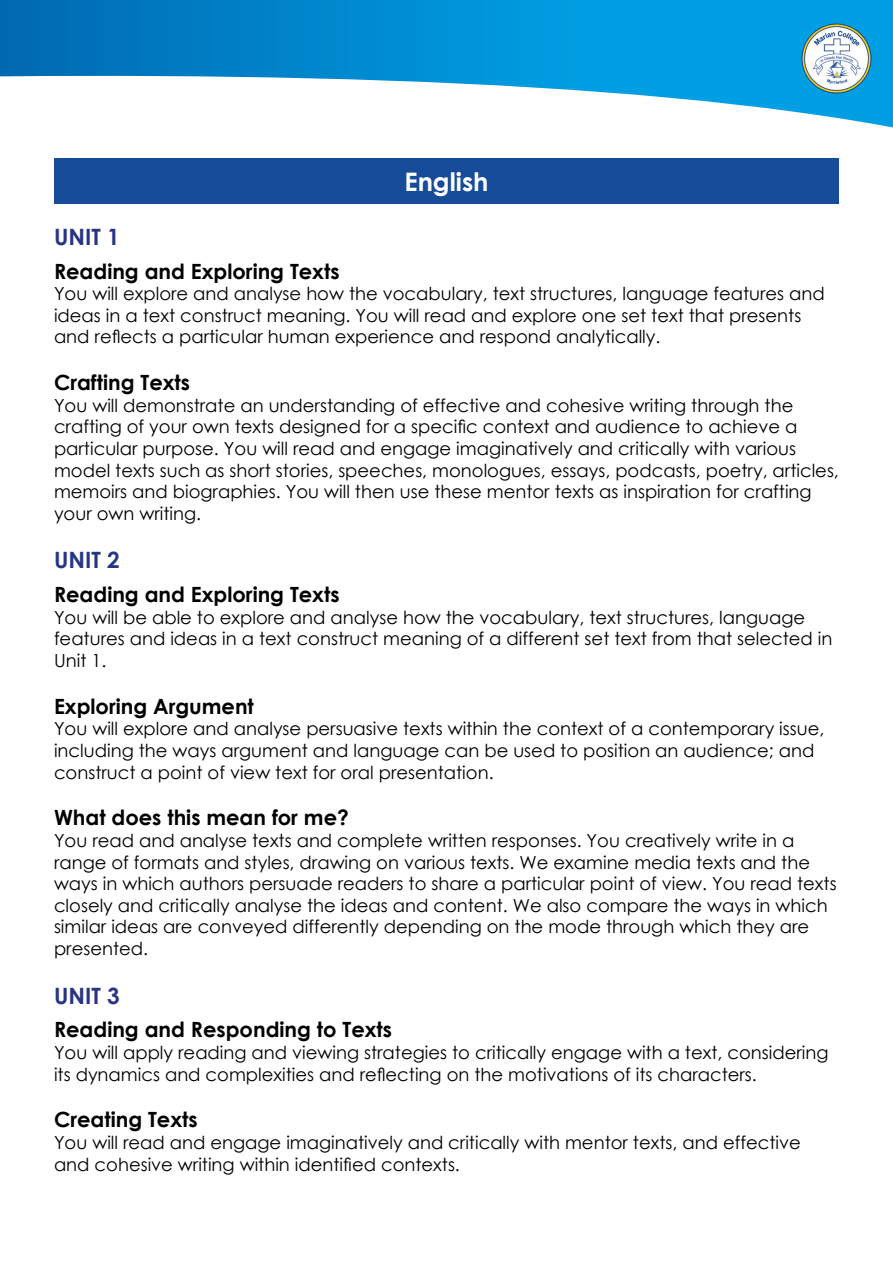
<style>
.page{position:relative;width:893px;height:1263px;background:#fff}
.page>*{position:absolute;margin:0;border:0;box-sizing:border-box;transform-origin:0 0}
.t1{font:700 25.5px "Century Gothic";color:#fff}
.t2{font:700 22.5px "Century Gothic";color:#283583}
.t3{font:700 21px "Century Gothic";color:#000}
.t4{font:18px/21.6px "Century Gothic";color:#000}
</style>
<div class="page">
<svg style="left:0;top:0;width:893px;height:128px"></svg>
<img style="left:799px;top:21px;width:75px;height:75px">
<div style="left:54px;top:158px;width:785px;height:46px;background:#164c9a"></div>
<h1 class="t1" style="left:404px;top:162px;width:86px">English</h1>
<p class="t2" style="left:54px;top:220px;width:67px">UNIT 1</p>
<p class="t3" style="left:54px;top:255px;width:287px">Reading and Exploring Texts</p>
<p class="t4" style="left:54px;top:283px;width:772px">You will explore and analyse how the vocabulary, text structures, language features and ideas in a text construct meaning. You will read and explore one set text that presents and reflects a particular human experience and respond analytically.</p>
<p class="t3" style="left:54px;top:367px;width:138px">Crafting Texts</p>
<p class="t4" style="left:54px;top:394px;width:786px">You will demonstrate an understanding of effective and cohesive writing through the crafting of your own texts designed for a specific context and audience to achieve a particular purpose. You will read and engage imaginatively and critically with various model texts such as short stories, speeches, monologues, essays, podcasts, poetry, articles, memoirs and biographies. You will then use these mentor texts as inspiration for crafting your own writing.</p>
<p class="t2" style="left:54px;top:543px;width:67px">UNIT 2</p>
<p class="t3" style="left:54px;top:579px;width:287px">Reading and Exploring Texts</p>
<p class="t4" style="left:54px;top:606px;width:780px">You will be able to explore and analyse how the vocabulary, text structures, language features and ideas in a text construct meaning of a different set text from that selected in<br>Unit 1.</p>
<p class="t3" style="left:54px;top:690px;width:201px">Exploring Argument</p>
<p class="t4" style="left:54px;top:718px;width:772px">You will explore and analyse persuasive texts within the context of a contemporary issue, including the ways argument and language can be used to position an audience; and construct a point of view text for oral presentation.</p>
<p class="t3" style="left:54px;top:802px;width:296px">What does this mean for me?</p>
<p class="t4" style="left:54px;top:829px;width:784px">You read and analyse texts and complete written responses. You creatively write in a range of formats and styles, drawing on various texts. We examine media texts and the ways in which authors persuade readers to share a particular point of view. You read texts closely and critically analyse the ideas and content. We also compare the ways in which similar ideas are conveyed differently depending on the mode through which they are presented.</p>
<p class="t2" style="left:54px;top:978px;width:67px">UNIT 3</p>
<p class="t3" style="left:54px;top:1014px;width:340px">Reading and Responding to Texts</p>
<p class="t4" style="left:54px;top:1041px;width:776px">You will apply reading and viewing strategies to critically engage with a text, considering its dynamics and complexities and reflecting on the motivations of its characters.</p>
<p class="t3" style="left:54px;top:1104px;width:145px">Creating Texts</p>
<p class="t4" style="left:54px;top:1131px;width:748px">You will read and engage imaginatively and critically with mentor texts, and effective and cohesive writing within identified contexts.</p>
</div>
